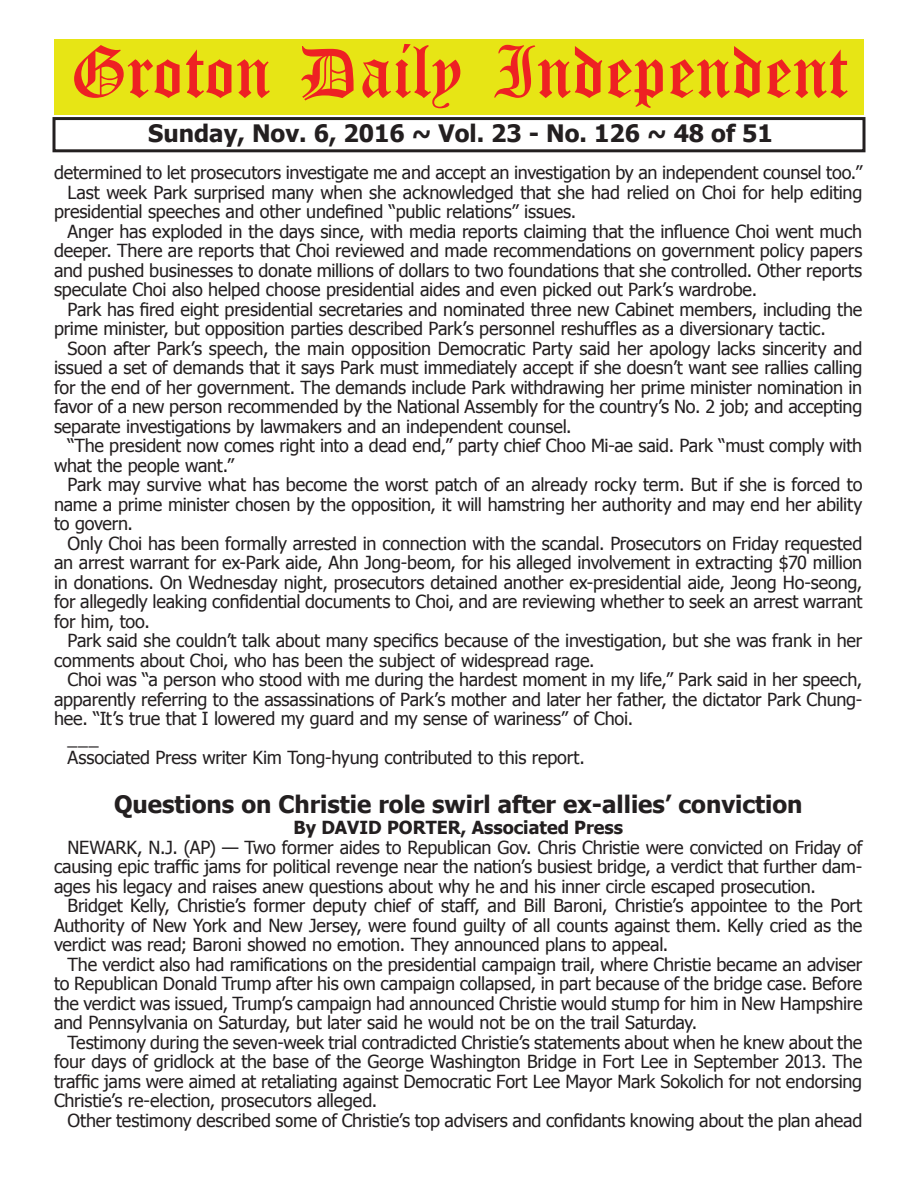
<style>
.page{position:relative;width:918px;height:1188px;background:#fff}
.page>*{position:absolute;margin:0;border:0;box-sizing:border-box;transform-origin:0 0}
.t1{font:54px "Old English Five";color:#ee2123}
.t2{font:700 24px "Tahoma";color:#231f20}
.t3{font:18px/19.5px "Tahoma";letter-spacing:-.01em;color:#231f20;text-align:justify}
.t4{font:700 18px "Tahoma";color:#231f20}
</style>
<div class="page">
<div style="left:52px;top:117px;width:814px;height:35px;border:3px solid #231f20"></div>
<div style="left:54px;top:40px;width:810px;height:75px;background:#e7e515"></div>
<h1 class="t1" style="left:70px;top:47px;width:779px">Groton Daily Independent</h1>
<h2 class="t2" style="left:148px;top:116px;width:626px">Sunday, Nov. 6, 2016 ~ Vol. 23 - No. 126 ~ 48 of 51</h2>
<p class="t3" style="left:54px;top:162px;width:810px">determined to let prosecutors investigate me and accept an investigation by an independent counsel too.”</p>
<p class="t3" style="left:68px;top:182px;width:796px">Last week Park surprised many when she acknowledged that she had relied on Choi for help editing</p>
<p class="t3" style="left:54px;top:201px;width:524px">presidential speeches and other undefined “public relations” issues.</p>
<p class="t3" style="left:68px;top:221px;width:796px">Anger has exploded in the days since, with media reports claiming that the influence Choi went much</p>
<p class="t3" style="left:54px;top:240px;width:810px">deeper. There are reports that Choi reviewed and made recommendations on government policy papers</p>
<p class="t3" style="left:54px;top:260px;width:810px">and pushed businesses to donate millions of dollars to two foundations that she controlled. Other reports</p>
<p class="t3" style="left:54px;top:279px;width:705px">speculate Choi also helped choose presidential aides and even picked out Park’s wardrobe.</p>
<p class="t3" style="left:68px;top:299px;width:796px">Park has fired eight presidential secretaries and nominated three new Cabinet members, including the</p>
<p class="t3" style="left:54px;top:318px;width:773px">prime minister, but opposition parties described Park’s personnel reshuffles as a diversionary tactic.</p>
<p class="t3" style="left:68px;top:338px;width:796px">Soon after Park’s speech, the main opposition Democratic Party said her apology lacks sincerity and</p>
<p class="t3" style="left:54px;top:357px;width:810px">issued a set of demands that it says Park must immediately accept if she doesn’t want see rallies calling</p>
<p class="t3" style="left:54px;top:377px;width:810px">for the end of her government. The demands include Park withdrawing her prime minister nomination in</p>
<p class="t3" style="left:54px;top:396px;width:810px">favor of a new person recommended by the National Assembly for the country’s No. 2 job; and accepting</p>
<p class="t3" style="left:54px;top:416px;width:519px">separate investigations by lawmakers and an independent counsel.</p>
<p class="t3" style="left:68px;top:435px;width:796px">“The president now comes right into a dead end,” party chief Choo Mi-ae said. Park “must comply with</p>
<p class="t3" style="left:54px;top:455px;width:182px">what the people want.”</p>
<p class="t3" style="left:68px;top:474px;width:796px">Park may survive what has become the worst patch of an already rocky term. But if she is forced to</p>
<p class="t3" style="left:54px;top:494px;width:810px">name a prime minister chosen by the opposition, it will hamstring her authority and may end her ability</p>
<p class="t3" style="left:54px;top:513px;width:81px">to govern.</p>
<p class="t3" style="left:68px;top:533px;width:796px">Only Choi has been formally arrested in connection with the scandal. Prosecutors on Friday requested</p>
<p class="t3" style="left:54px;top:552px;width:810px">an arrest warrant for ex-Park aide, Ahn Jong-beom, for his alleged involvement in extracting $70 million</p>
<p class="t3" style="left:54px;top:572px;width:810px">in donations. On Wednesday night, prosecutors detained another ex-presidential aide, Jeong Ho-seong,</p>
<p class="t3" style="left:54px;top:591px;width:810px">for allegedly leaking confidential documents to Choi, and are reviewing whether to seek an arrest warrant</p>
<p class="t3" style="left:54px;top:611px;width:97px">for him, too.</p>
<p class="t3" style="left:68px;top:630px;width:796px">Park said she couldn’t talk about many specifics because of the investigation, but she was frank in her</p>
<p class="t3" style="left:54px;top:650px;width:542px">comments about Choi, who has been the subject of widespread rage.</p>
<p class="t3" style="left:68px;top:669px;width:796px">Choi was “a person who stood with me during the hardest moment in my life,” Park said in her speech,</p>
<p class="t3" style="left:54px;top:689px;width:810px">apparently referring to the assassinations of Park’s mother and later her father, the dictator Park Chung-</p>
<p class="t3" style="left:54px;top:708px;width:581px">hee. “It’s true that I lowered my guard and my sense of wariness” of Choi.</p>
<p class="t3" style="left:68px;top:728px;width:33px">___</p>
<p class="t3" style="left:68px;top:747px;width:519px">Associated Press writer Kim Tong-hyung contributed to this report.</p>
<h2 class="t2" style="left:114px;top:787px;width:690px">Questions on Christie role swirl after ex-allies’ conviction</h2>
<p class="t4" style="left:293px;top:815px;width:331px">By DAVID PORTER, Associated Press</p>
<p class="t3" style="left:54px;top:837px;width:810px;text-indent:14px">NEWARK, N.J. (AP) — Two former aides to Republican Gov. Chris Christie were convicted on Friday of causing epic traffic jams for political revenge near the nation’s busiest bridge, a verdict that further dam&shy;ages his legacy and raises anew questions about why he and his inner circle escaped prosecution.</p>
<p class="t3" style="left:54px;top:895px;width:810px;text-indent:14px">Bridget Kelly, Christie’s former deputy chief of staff, and Bill Baroni, Christie’s appointee to the Port Authority of New York and New Jersey, were found guilty of all counts against them. Kelly cried as the verdict was read; Baroni showed no emotion. They announced plans to appeal.</p>
<p class="t3" style="left:54px;top:954px;width:810px;text-indent:14px">The verdict also had ramifications on the presidential campaign trail, where Christie became an adviser to Republican Donald Trump after his own campaign collapsed, in part because of the bridge case. Before the verdict was issued, Trump’s campaign had announced Christie would stump for him in New Hampshire and Pennsylvania on Saturday, but later said he would not be on the trail Saturday.</p>
<p class="t3" style="left:54px;top:1032px;width:810px;text-indent:14px">Testimony during the seven-week trial contradicted Christie’s statements about when he knew about the four days of gridlock at the base of the George Washington Bridge in Fort Lee in September 2013. The traffic jams were aimed at retaliating against Democratic Fort Lee Mayor Mark Sokolich for not endorsing Christie’s re-election, prosecutors alleged.</p>
<p class="t3" style="left:68px;top:1109px;width:796px">Other testimony described some of Christie’s top advisers and confidants knowing about the plan ahead</p>
</div>
